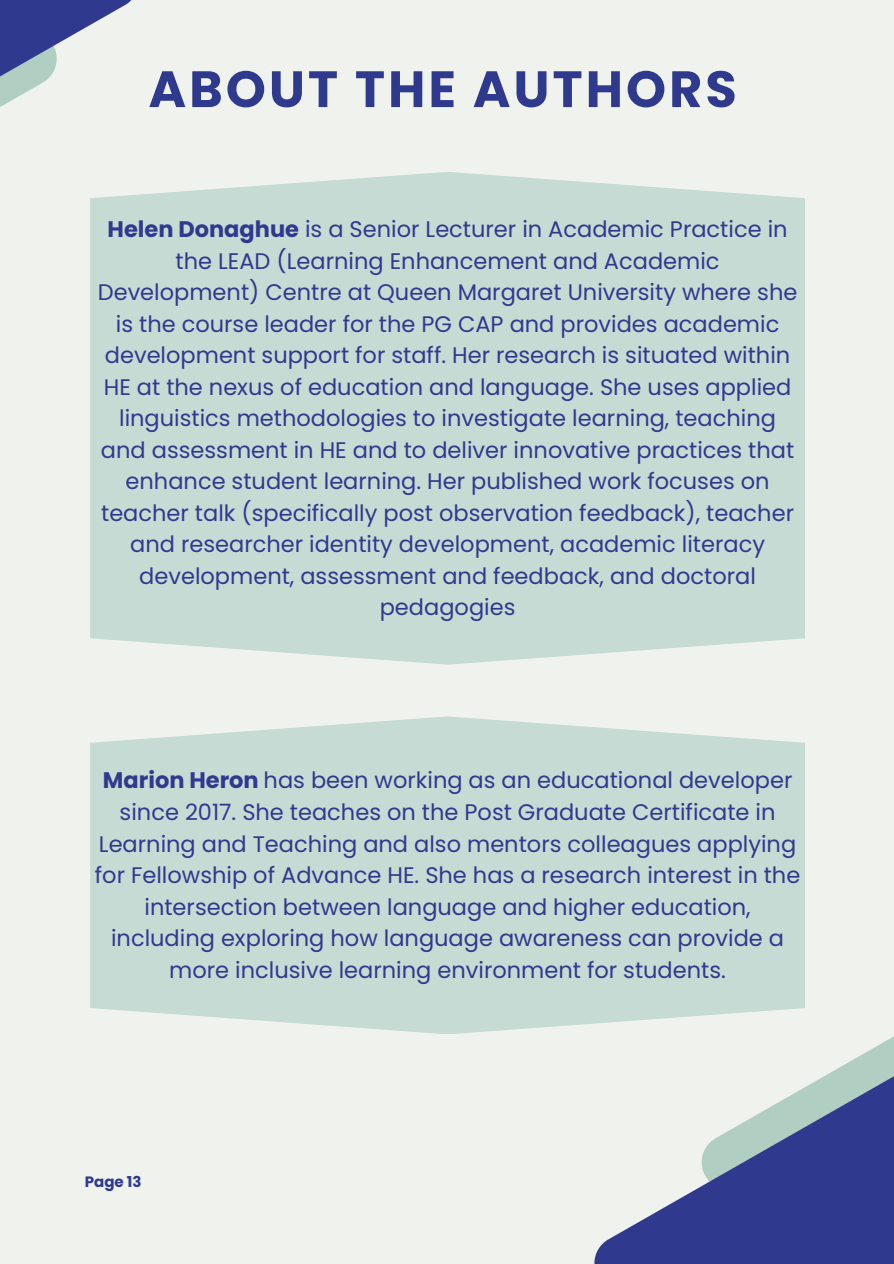
<style>
.page{position:relative;width:894px;height:1264px;background:#fff}
.page>*{position:absolute;margin:0;border:0;box-sizing:border-box;transform-origin:0 0}
.t1{font:700 51px "Poppins";letter-spacing:.06em;color:#2f398e}
.t2{font:22.5px/31.5px "Poppins";color:#2f398e;text-align:center}
.t3{font:700 15px "Poppins";color:#2f398e}
.s1{font-weight:700}
</style>
<div class="page">
<div style="left:0;top:0;width:893px;height:1263px;background:#eff2ed"></div>
<svg style="left:0;top:0;width:132px;height:107px"></svg>
<svg style="left:594px;top:1042px;width:299px;height:221px"></svg>
<div style="left:90px;top:172px;width:714px;height:492px;background:#c5dbd3"></div>
<svg style="left:90px;top:716px;width:714px;height:318px;background:#c8dcd5"></svg>
<h1 class="t1" style="left:148px;top:53px;width:589px">ABOUT THE AUTHORS</h1>
<h2 class="t2" style="left:98px;top:213px;width:701px"><span class="s1">Helen Donaghue</span> is a Senior Lecturer in Academic Practice in the LEAD (Learning Enhancement and Academic Development) Centre at Queen Margaret University where she is the course leader for the PG CAP and provides academic development support for staff. Her research is situated within HE at the nexus of education and language. She uses applied linguistics methodologies to investigate learning, teaching and assessment in HE and to deliver innovative practices that enhance student learning. Her published work focuses on teacher talk (specifically post observation feedback), teacher and researcher identity development, academic literacy development, assessment and feedback, and doctoral pedagogies</h2>
<h2 class="t2" style="left:95px;top:764px;width:706px"><span class="s1">Marion Heron</span> has been working as an educational developer since 2017. She teaches on the Post Graduate Certificate in Learning and Teaching and also mentors colleagues applying for Fellowship of Advance HE. She has a research interest in the intersection between language and higher education, including exploring how language awareness can provide a more inclusive learning environment for students.</h2>
<p class="t3" style="left:85px;top:1171px;width:58px">Page 13</p>
</div>
